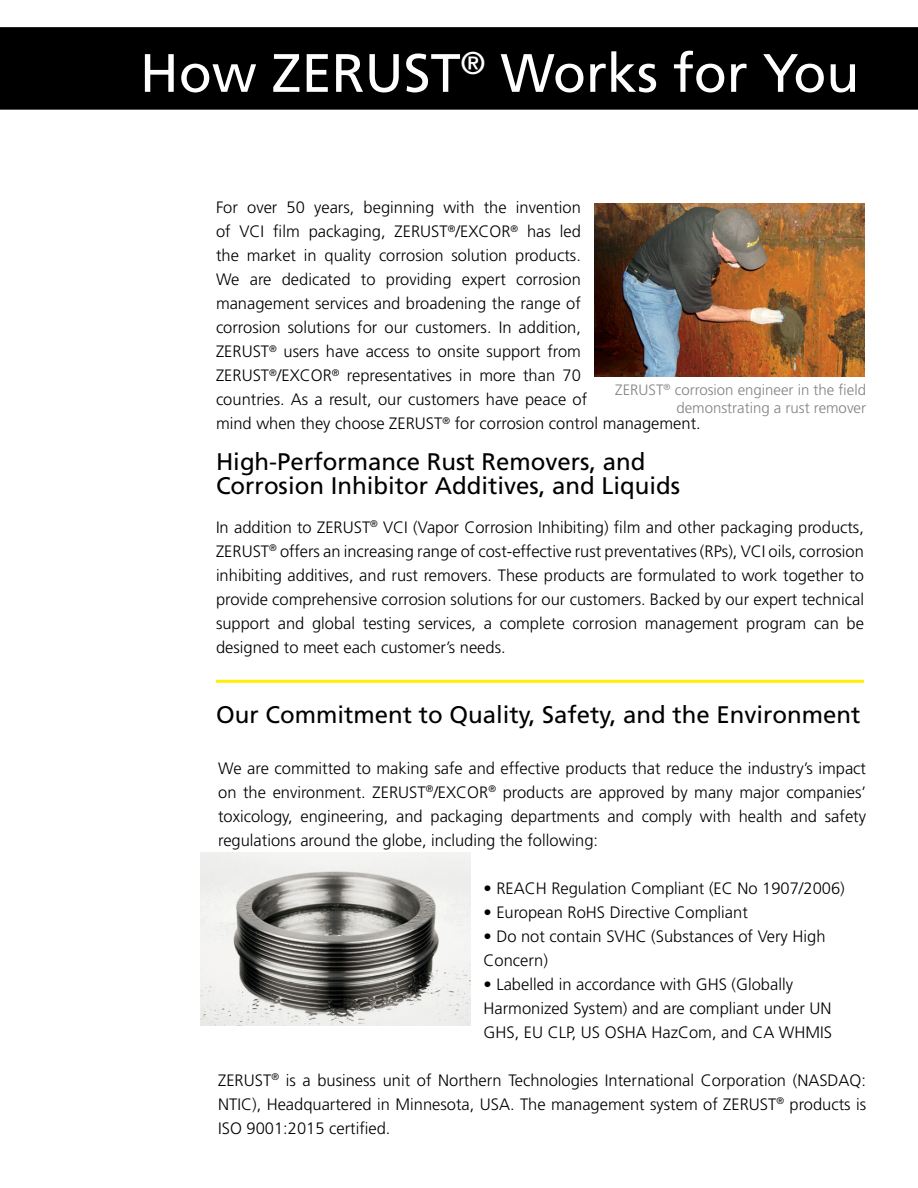
<style>
.page{position:relative;width:918px;height:1188px;background:#fff}
.page>*{position:absolute;margin:0;border:0;box-sizing:border-box;transform-origin:0 0}
.t1{font:54px "Frutiger LT Std";color:#fff}
.Paragraph_Heads{font:24px/24px "Frutiger LT Std";color:#000}
.Paragraph{font:300 16.5px/24px "Frutiger LT Std";color:#000}
.Captions{font:300 15px/18px "Frutiger LT Std";color:#808285;text-align:right}
</style>
<div class="page">
<div style="left:0;top:27px;width:918px;height:83px;background:#000"></div>
<hr style="left:216px;top:680px;width:648px;height:3px;background:#ffef00">
<img style="left:594px;top:203px;width:270px;height:173px">
<img style="left:201px;top:853px;width:269px;height:172px">
<p class="t1" style="left:140px;top:41px;width:721px">How ZERUST<sup>®</sup> Works for You</p>
<p class="Paragraph" style="left:216px;top:196px;width:486px">For over 50 years, beginning with the invention<br>of VCI film packaging, ZERUST<sup>®</sup>/EXCOR<sup>®</sup> has led<br>the market in quality corrosion solution products.<br>We are dedicated to providing expert corrosion<br>management services and broadening the range of<br>corrosion solutions for our customers. In addition,<br>ZERUST<sup>®</sup> users have access to onsite support from ZERUST<sup>®</sup>/EXCOR<sup>®</sup> representatives in more than 70<br>countries. As a result, our customers have peace of<br>mind when they choose ZERUST<sup>®</sup> for corrosion control management.</p>
<p class="Captions" style="left:615px;top:381px;width:252px">ZERUST<sup>®</sup> corrosion engineer in the field demonstrating a rust remover</p>
<p class="Paragraph_Heads" style="left:216px;top:450px;width:466px">High-Performance Rust Removers, and<br>Corrosion Inhibitor Additives, and Liquids</p>
<p class="Paragraph" style="left:216px;top:515px;width:650px;text-align:justify">In addition to ZERUST<sup>®</sup> VCI (Vapor Corrosion Inhibiting) film and other packaging products, ZERUST<sup>®</sup> offers an increasing range of cost-effective rust preventatives (RPs), VCI oils, corrosion inhibiting additives, and rust removers. These products are formulated to work together to provide comprehensive corrosion solutions for our customers. Backed by our expert technical support and global testing services, a complete corrosion management program can be designed to meet each customer’s needs.</p>
<p class="Paragraph_Heads" style="left:216px;top:702px;width:646px">Our Commitment to Quality, Safety, and the Environment</p>
<p class="Paragraph" style="left:218px;top:756px;width:650px;text-align:justify">We are committed to making safe and effective products that reduce the industry’s impact on the environment. ZERUST<sup>®</sup>/EXCOR<sup>®</sup> products are approved by many major companies’ toxicology, engineering, and packaging departments and comply with health and safety regulations around the globe, including the following:</p>
<p class="Paragraph" style="left:484px;top:876px;width:363px">• REACH Regulation Compliant (EC No 1907/2006)</p>
<p class="Paragraph" style="left:484px;top:900px;width:266px">• European RoHS Directive Compliant</p>
<p class="Paragraph" style="left:484px;top:924px;width:344px">• Do not contain SVHC (Substances of Very High<br>Concern)</p>
<p class="Paragraph" style="left:484px;top:972px;width:350px">• Labelled in accordance with GHS (Globally<br>Harmonized System) and are compliant under UN<br>GHS, EU CLP, US OSHA HazCom, and CA WHMIS</p>
<p class="Paragraph" style="left:218px;top:1068px;width:650px;text-align:justify">ZERUST<sup>®</sup> is a business unit of Northern Technologies International Corporation (NASDAQ:<br>NTIC), Headquartered in Minnesota, USA. The management system of ZERUST<sup>®</sup> products is ISO 9001:2015 certified.</p>
</div>
